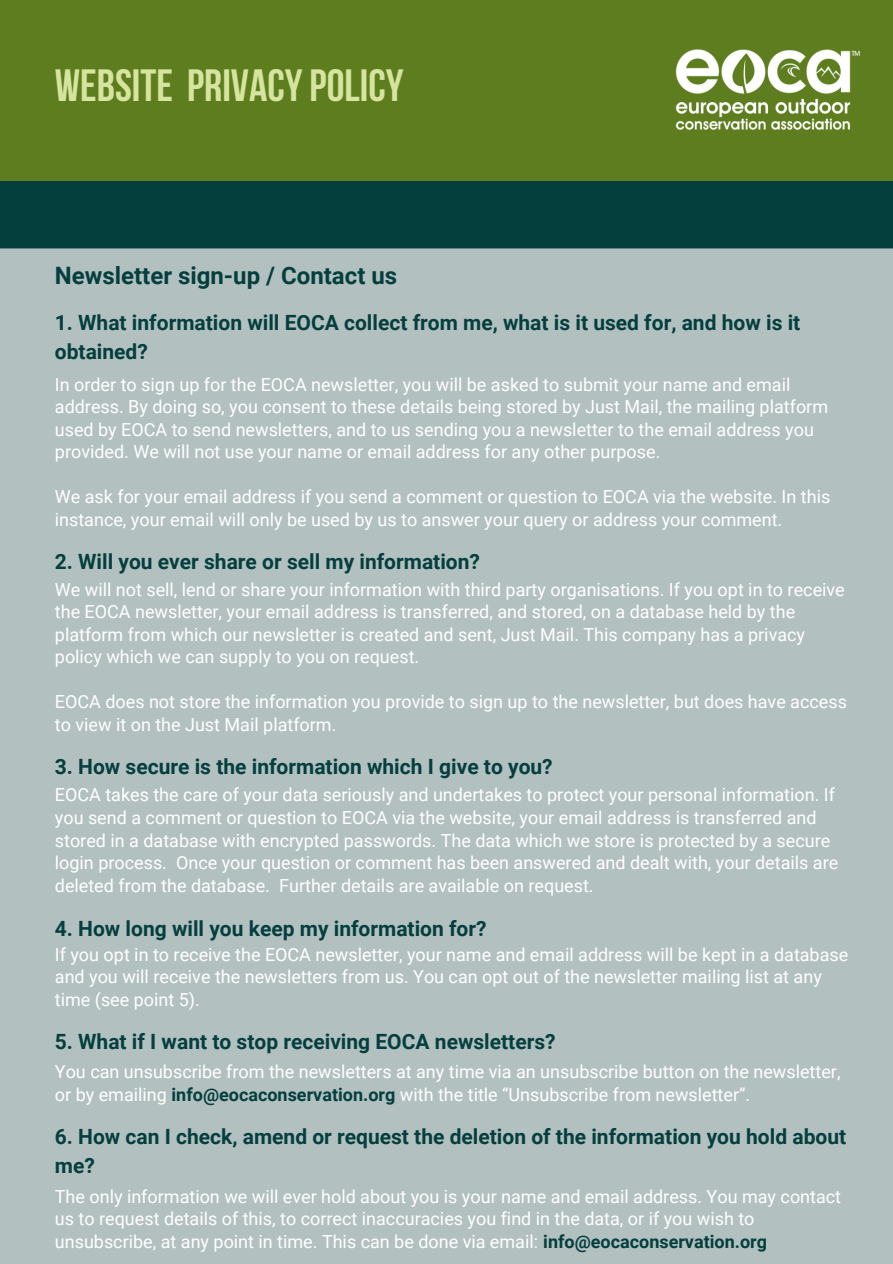
<style>
.page{position:relative;width:893px;height:1264px;background:#fff}
.page>*{position:absolute;margin:0;border:0;box-sizing:border-box;transform-origin:0 0}
.t1{font:700 45px "Bebas Neue";color:#d5e49e}
.t2{font:700 24px "Roboto";color:#043f3e}
.t3{font:700 21px/29.2px "Roboto";color:#043f3e}
.t4{font:18px/22.5px "Roboto";color:#fff}
.s1{font-weight:700;color:#043f3e}
</style>
<div class="page">
<div style="left:0;top:0;width:892px;height:181px;background:#5e7d1f"></div>
<img style="left:642px;top:12px;width:250px;height:154px">
<div style="left:0;top:248px;width:892px;height:1015px;background:#b3c0c0"></div>
<div style="left:0;top:181px;width:892px;height:67px;background:#043f3e"></div>
<p class="t1" style="left:55px;top:67px;width:350px">WEBSITE PRIVACYPOLICY</p>
<p class="t2" style="left:55px;top:262px;width:344px">Newsletter sign-up / Contact us</p>
<p class="t3" style="left:55px;top:308px;width:746px">1. What information will EOCA collect from me, what is it used for, and how is it obtained?</p>
<p class="t4" style="left:55px;top:373px;width:774px">In order to sign up for the EOCA newsletter, you will be asked to submit your name and email address. By doing so, you consent to these details being stored by Just Mail, the mailing platform used by EOCA to send newsletters, and to us sending you a newsletter to the email address you provided. We will not use your name or email address for any other purpose.</p>
<p class="t4" style="left:55px;top:486px;width:776px">We ask for your email address if you send a comment or question to EOCA via the website. In this instance, your email will only be used by us to answer your query or address your comment.</p>
<p class="t3" style="left:55px;top:547px;width:426px">2. Will you ever share or sell my information?</p>
<p class="t4" style="left:55px;top:578px;width:791px">We will not sell, lend or share your information with third party organisations. If you opt in to receive the EOCA newsletter, your email address is transferred, and stored, on a database held by the platform from which our newsletter is created and sent, Just Mail. This company has a privacy policy which we can supply to you on request.</p>
<p class="t4" style="left:55px;top:691px;width:793px">EOCA does not store the information you provide to sign up to the newsletter, but does have access to view it on the Just Mail platform.</p>
<p class="t3" style="left:55px;top:752px;width:499px">3. How secure is the information which I give to you?</p>
<p class="t4" style="left:55px;top:784px;width:784px">EOCA takes the care of your data seriously and undertakes to protect your personal information. If you send a comment or question to EOCA via the website, your email address is transferred and stored in a database with encrypted passwords. The data which we store is protected by a secure login process. Once your question or comment has been answered and dealt with, your details are deleted from the database. Further details are available on request.</p>
<p class="t3" style="left:55px;top:914px;width:433px">4. How long will you keep my information for?</p>
<p class="t4" style="left:55px;top:943px;width:794px">If you opt in to receive the EOCA newsletter, your name and email address will be kept in a database and you will receive the newsletters from us. You can opt out of the newsletter mailing list at any time (see point 5).</p>
<p class="t3" style="left:55px;top:1026px;width:502px">5. What if I want to stop receiving EOCA newsletters?</p>
<p class="t4" style="left:55px;top:1060px;width:787px">You can unsubscribe from the newsletters at any time via an unsubscribe button on the newsletter, or by emailing <span class="s1">info@eocaconservation.org</span> with the title “Unsubscribe from newsletter”.</p>
<p class="t3" style="left:55px;top:1122px;width:792px">6. How can I check, amend or request the deletion of the information you hold about me?</p>
<p class="t4" style="left:55px;top:1185px;width:787px">The only information we will ever hold about you is your name and email address. You may contact us to request details of this, to correct inaccuracies you find in the data, or if you wish to unsubscribe, at any point in time. This can be done via email: <span class="s1">info@eocaconservation.org</span></p>
</div>
